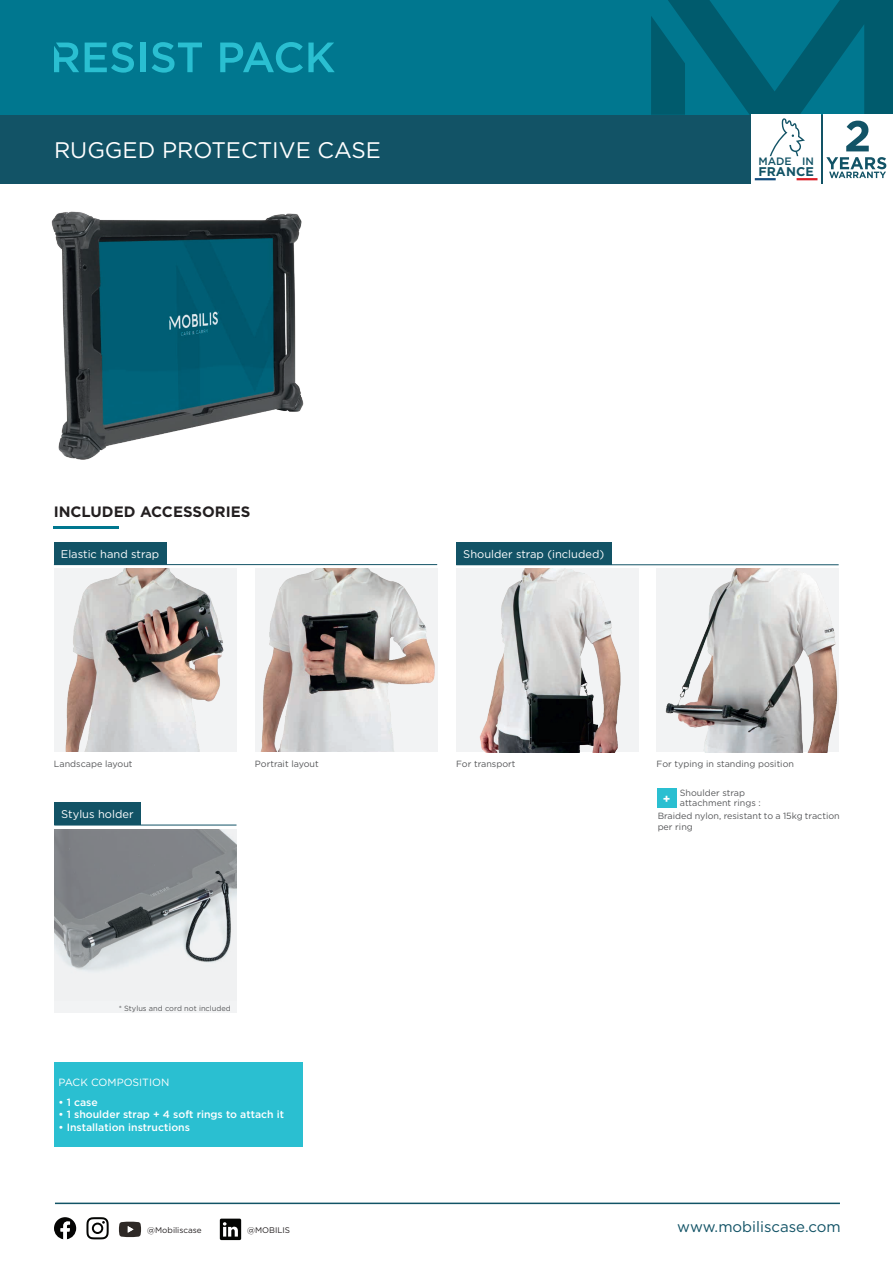
<style>
.page{position:relative;width:893px;height:1263px;background:#fff}
.page>*{position:absolute;margin:0;border:0;box-sizing:border-box;transform-origin:0 0}
.t1{font:22.5px "Gotham";color:#fff}
.t2{font:15px "Gotham";color:#125366}
.t3{font:700 15px "Gotham";color:#231f20}
.t4{font:700 12.6px "Gotham";letter-spacing:.005em;color:#125366}
.t5{font:700 12px "Gotham";color:#fff}
.t6{font:11.1px "Gotham";color:#fff}
.t7{font:500 10.65px "Gotham";color:#125366}
.t8{font:500 10.5px "Gotham";color:#fff}
.t9{font:10.5px "Gotham";color:#fff}
.t10{font:9px/10.8px "Gotham";color:#57585a}
.t11{font:8.1px "Gotham";color:#231f20}
.t12{font:7.5px "Gotham";color:#57585a}
</style>
<div class="page">
<div style="left:0;top:115px;width:893px;height:69px;background:#125366"></div>
<div style="left:0;top:0;width:893px;height:115px;background:#00778f"></div>
<svg style="left:85px;top:42px;width:49px;height:31px"></svg>
<div style="left:140px;top:43px;width:6px;height:29px;background:#2abfd1"></div>
<svg style="left:152px;top:42px;width:50px;height:31px"></svg>
<svg style="left:220px;top:42px;width:115px;height:31px"></svg>
<svg style="left:54px;top:43px;width:25px;height:29px"></svg>
<div style="left:54px;top:568px;width:182px;height:184px;background:#f2f3f4"></div>
<img style="left:65px;top:568px;width:159px;height:184px">
<img style="left:255px;top:568px;width:182px;height:184px">
<div style="left:456px;top:568px;width:182px;height:184px;background:#f2f3f4"></div>
<img style="left:480px;top:568px;width:141px;height:184px">
<div style="left:656px;top:568px;width:183px;height:184px;background:#f2f3f4"></div>
<img style="left:665px;top:568px;width:173px;height:184px">
<div style="left:54px;top:829px;width:183px;height:184px;background:#f2f3f4"></div>
<img style="left:54px;top:829px;width:183px;height:142px">
<hr style="left:55px;top:1202px;width:785px;height:2px;background:#125366">
<svg style="left:220px;top:1218px;width:21px;height:22px"></svg>
<svg style="left:54px;top:1217px;width:22px;height:22px"></svg>
<svg style="left:86px;top:1217px;width:23px;height:22px"></svg>
<svg style="left:119px;top:1222px;width:22px;height:15px"></svg>
<img style="left:51px;top:211px;width:253px;height:249px">
<div style="left:824px;top:115px;width:69px;height:69px;background:#fff"></div>
<div style="left:752px;top:115px;width:69px;height:69px;background:linear-gradient(to right,#fcfdfd,#fff)"></div>
<svg style="left:651px;top:0;width:242px;height:178px"></svg>
<hr style="left:776px;top:178px;width:21px;height:2px;background:#fff">
<hr style="left:755px;top:178px;width:21px;height:2px;background:#134c7d">
<hr style="left:797px;top:178px;width:20px;height:2px;background:#d91f26">
<div style="left:657px;top:788px;width:19px;height:20px;background:#2abfd1"></div>
<hr style="left:54px;top:526px;width:65px;height:3px;background:#00778f">
<div style="left:54px;top:542px;width:112px;height:23px;background:#125366"></div>
<div style="left:54px;top:802px;width:87px;height:23px;background:#125366"></div>
<hr style="left:54px;top:564px;width:383px;height:1px;background:#125366">
<hr style="left:54px;top:825px;width:182px;height:1px;background:#125366">
<div style="left:456px;top:542px;width:155px;height:23px;background:#125366"></div>
<hr style="left:456px;top:564px;width:383px;height:1px;background:#125366">
<div style="left:54px;top:1062px;width:249px;height:84px;background:#2abfd1"></div>
<p class="t1" style="left:54px;top:136px;width:329px">RUGGED PROTECTIVE CASE</p>
<p class="t7" style="left:758px;top:154px;width:57px">MADE IN</p>
<p class="t4" style="left:758px;top:163px;width:57px">FRANCE</p>
<p class="t3" style="left:54px;top:502px;width:198px">INCLUDED ACCESSORIES</p>
<p class="t6" style="left:61px;top:547px;width:100px">Elastic hand strap</p>
<p class="t10" style="left:54px;top:758px;width:80px">Landscape layout</p>
<p class="t6" style="left:61px;top:807px;width:74px">Stylus holder</p>
<p class="t10" style="left:255px;top:758px;width:65px">Portrait layout</p>
<p class="t12" style="left:119px;top:1004px;width:114px">* Stylus and cord not included</p>
<p class="t9" style="left:58px;top:1075px;width:112px">PACK COMPOSITION</p>
<p class="t8" style="left:58px;top:1095px;width:41px">• 1 case</p>
<p class="t8" style="left:58px;top:1108px;width:227px">• 1 shoulder strap + 4 soft rings to attach it</p>
<p class="t8" style="left:58px;top:1120px;width:133px">• Installation instructions</p>
<p class="t6" style="left:463px;top:547px;width:143px">Shoulder strap (included)</p>
<p class="t10" style="left:456px;top:758px;width:61px">For transport</p>
<p class="t10" style="left:657px;top:758px;width:139px">For typing in standing position</p>
<p class="t10" style="left:680px;top:787px;width:67px">Shoulder strap</p>
<p class="t10" style="left:680px;top:798px;width:83px">attachment rings :</p>
<p class="t10" style="left:658px;top:810px;width:184px">Braided nylon, resistant to a 15kg traction per ring</p>
<p class="t5" style="left:663px;top:790px;width:9px">+</p>
<p class="t11" style="left:147px;top:1224px;width:56px">@Mobiliscase</p>
<p class="t11" style="left:247px;top:1224px;width:44px">@MOBILIS</p>
<p class="t2" style="left:677px;top:1217px;width:165px">www.mobiliscase.com</p>
</div>
